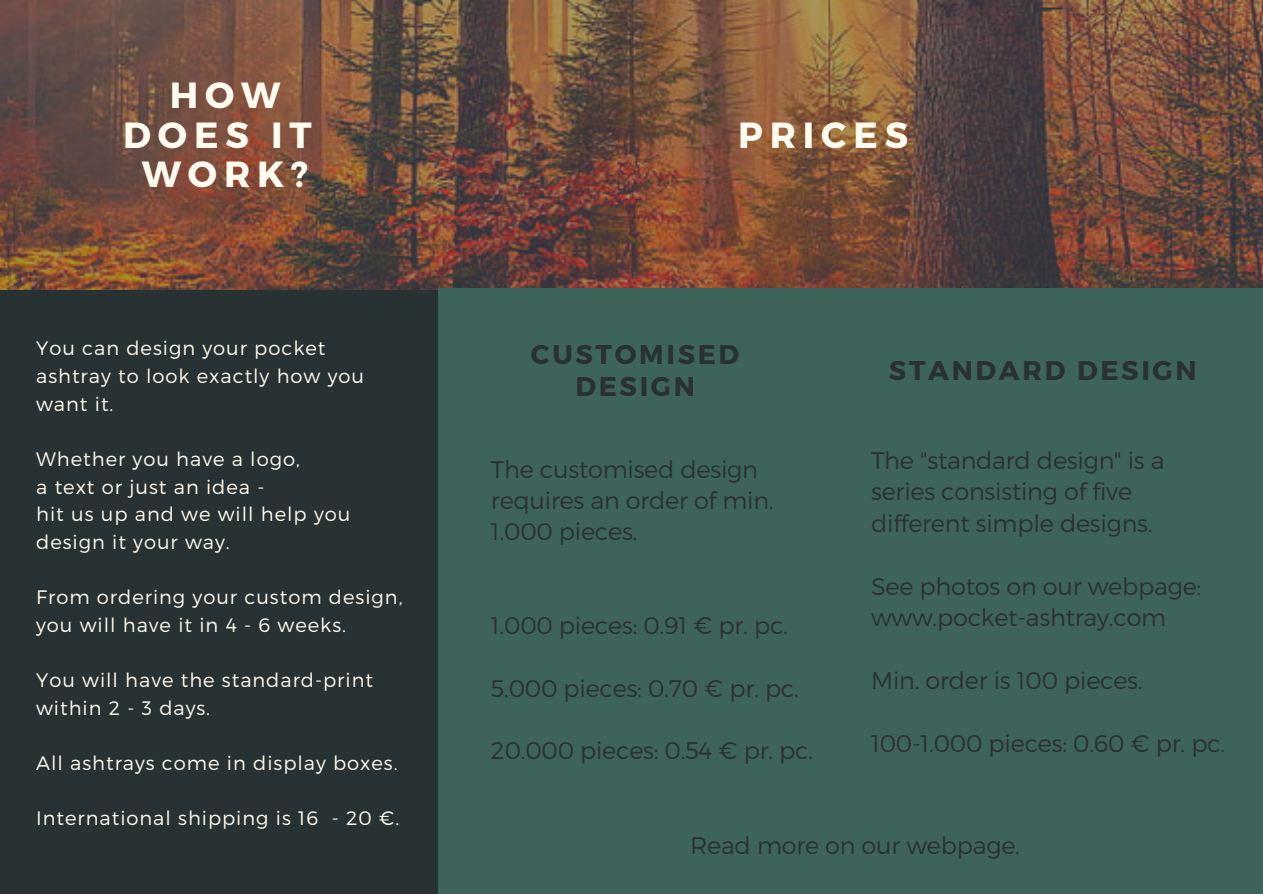
<style>
.page{position:relative;width:1263px;height:894px;background:#fff}
.page>*{position:absolute;margin:0;border:0;box-sizing:border-box;transform-origin:0 0}
.t1{font:700 36.3px/39.5px "Montserrat";letter-spacing:.19em;color:#fffbef;text-align:center}
.t2{font:700 27px/31.7px "Montserrat";letter-spacing:.1em;color:#293233;text-align:center}
.t3{font:300 24px/31.5px "Montserrat";letter-spacing:-.01em;color:#293233}
.t4{font:300 19.5px/27.6px "Montserrat";letter-spacing:.05em;color:#fffbef}
</style>
<div class="page">
<div style="left:0;top:0;width:1263px;height:893px;background:#293233"></div>
<img style="left:0;top:0;width:1263px;height:289px">
<div style="left:438px;top:288px;width:824px;height:605px;background:#3e635a"></div>
<h1 class="t1" style="left:123px;top:74px;width:190px">HOW<br>DOES IT<br>WORK?</h1>
<p class="t4" style="left:36px;top:333px;width:329px">You can design your pocket ashtray to look exactly how you want it.</p>
<p class="t4" style="left:36px;top:444px;width:316px">Whether you have a logo,<br>a text or just an idea -<br>hit us up and we will help you design it your way.</p>
<p class="t4" style="left:36px;top:582px;width:368px">From ordering your custom design, you will have it in 4 - 6 weeks.</p>
<p class="t4" style="left:36px;top:665px;width:338px">You will have the standard-print within 2 - 3 days.</p>
<p class="t4" style="left:36px;top:748px;width:363px">All ashtrays come in display boxes.</p>
<p class="t4" style="left:36px;top:803px;width:365px">International shipping is 16 - 20 €.</p>
<h1 class="t1" style="left:738px;top:113px;width:172px">PRICES</h1>
<p class="t2" style="left:531px;top:337px;width:210px">CUSTOMISED<br>DESIGN</p>
<p class="t3" style="left:491px;top:452px;width:284px">The customised design requires an order of min.<br>1.000 pieces.</p>
<p class="t3" style="left:491px;top:608px;width:298px">1.000 pieces: 0.91 € pr. pc.</p>
<p class="t3" style="left:491px;top:670px;width:309px">5.000 pieces: 0.70 € pr. pc.</p>
<p class="t3" style="left:491px;top:733px;width:324px">20.000 pieces: 0.54 € pr. pc.</p>
<p class="t2" style="left:889px;top:353px;width:309px">STANDARD DESIGN</p>
<p class="t3" style="left:871px;top:443px;width:295px">The "standard design" is a series consisting of five different simple designs.</p>
<p class="t3" style="left:871px;top:569px;width:332px">See photos on our webpage: www.pocket-ashtray.com</p>
<p class="t3" style="left:871px;top:663px;width:273px">Min. order is 100 pieces.</p>
<p class="t3" style="left:871px;top:726px;width:356px">100-1.000 pieces: 0.60 € pr. pc.</p>
<p class="t3" style="left:690px;top:827px;width:331px">Read more on our webpage.</p>
</div>
